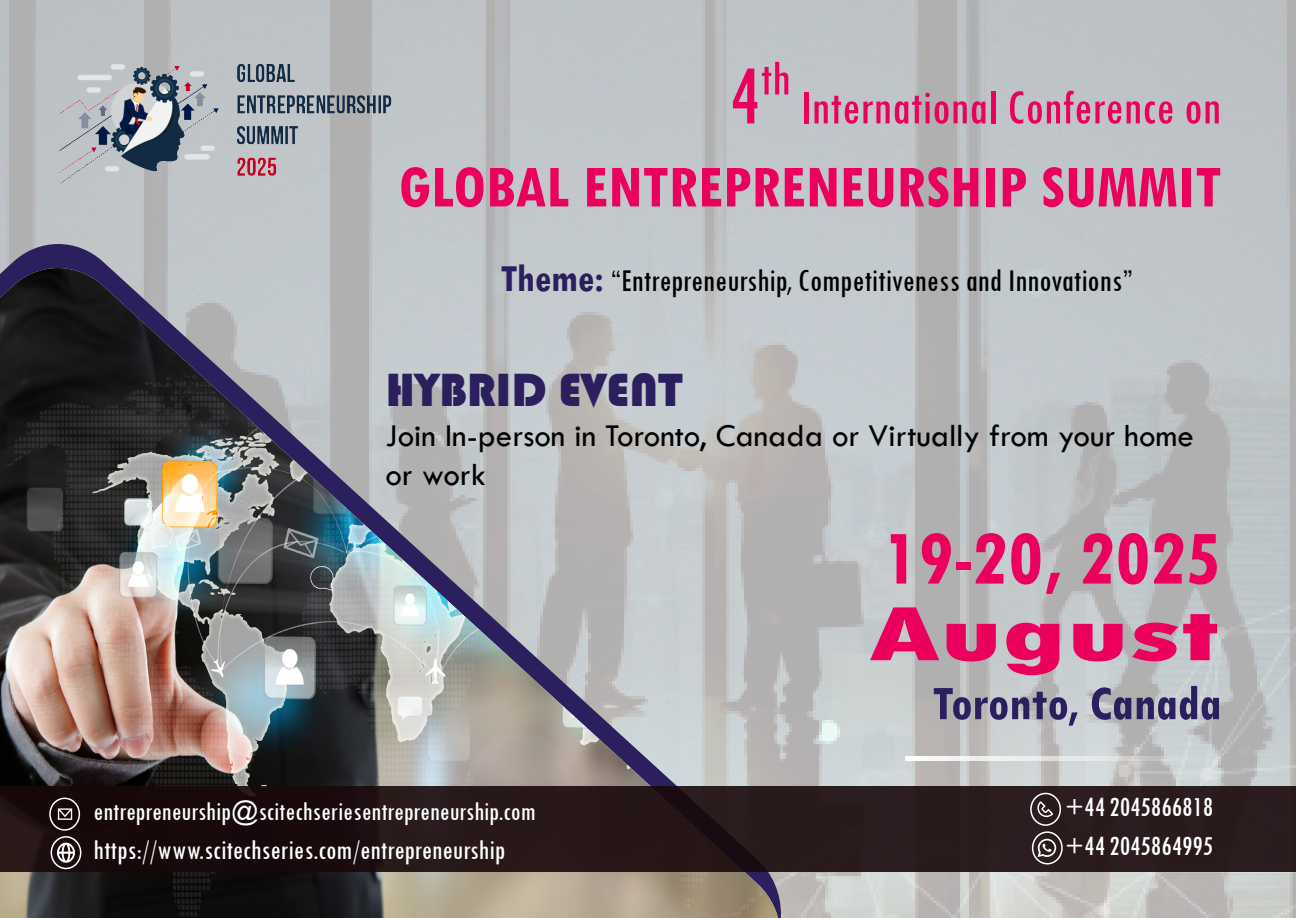
<style>
.page{position:relative;width:1296px;height:918px;background:#fff}
.page>*{position:absolute;margin:0;border:0;box-sizing:border-box;transform-origin:0 0}
.t1{font:700 condensed 81px "Tw Cen";color:#eb005e}
.t2{font:800 condensed 81px "Tw Cen";color:#eb005e;scale:1.67 1}
.t3{font:700 condensed 63px "Tw Cen";color:#eb005e}
.t4{font:condensed 51px "Tw Cen";color:#eb005e}
.t5{font:700 condensed 51px "Tw Cen";color:#2b1f5d}
.t6{font:condensed 50.7px "Tw Cen";color:#eb005e}
.t7{font:48px "Bauhaus 93";color:#2b1f5d}
.t8{font:33px/39.6px "Tw Cen";color:#000}
.t9{font:condensed 33px "Tw Cen";color:#000}
.t10{font:condensed 28.5px/39px "Tw Cen";color:#fff}
.t11{font:condensed 27px "Tw Cen";color:#fff}
.s1{font-size:87px}
.s2{font-weight:700;font-size:40.5px;color:#2b1f5d}
</style>
<div class="page">
<img style="left:0;top:0;width:1296px;height:918px">
<svg style="left:0;top:244px;width:781px;height:24px;background:#b2b5be"></svg>
<img style="left:0;top:268px;width:778px;height:650px">
<div style="left:0;top:786px;width:1296px;height:85px;background:linear-gradient(to right,#1b0c0d,#2f2122)"></div>
<svg style="left:906px;top:757px;width:314px;height:4px"></svg>
<div style="left:49px;top:798px;width:31px;height:33px;border:2px solid #fff;border-radius:50%"></div>
<svg style="left:58px;top:808px;width:14px;height:12px"></svg>
<div style="left:51px;top:836px;width:30px;height:33px;border:2px solid #fff;border-radius:50%"></div>
<svg style="left:57px;top:843px;width:18px;height:20px"></svg>
<div style="left:1032px;top:831px;width:31px;height:34px;border:2px solid #fff;border-radius:50%"></div>
<svg style="left:1038px;top:839px;width:18px;height:18px"></svg>
<div style="left:1030px;top:793px;width:31px;height:33px;border:2px solid #fff;border-radius:50%"></div>
<svg style="left:1036px;top:801px;width:17px;height:16px"></svg>
<img style="left:51px;top:61px;width:345px;height:130px">
<p class="t6" style="left:729px;top:48px;width:63px"><span class="s1">4</span>th</p>
<p class="t4" style="left:800px;top:77px;width:423px">International Conference on</p>
<p class="t3" style="left:398px;top:149px;width:825px">GLOBAL ENTREPRENEURSHIP SUMMIT</p>
<p class="t9" style="left:500px;top:261px;width:634px"><span class="s2">Theme:</span> “Entrepreneurship, Competitiveness and Innovations”</p>
<p class="t7" style="left:385px;top:363px;width:299px">HYBRID EVENT</p>
<p class="t8" style="left:385px;top:416px;width:810px">Join In-person in Toronto, Canada or Virtually from your home or work</p>
<p class="t1" style="left:883px;top:509px;width:340px">19-20, 2025</p>
<p class="t2" style="left:868px;top:586px;width:212px">August</p>
<p class="t11" style="left:94px;top:796px;width:444px">entrepreneurship@scitechseriesentrepreneurship.com</p>
<p class="t10" style="left:94px;top:830px;width:413px">https://www.scitechseries.com/entrepreneurship</p>
<p class="t5" style="left:932px;top:672px;width:291px">Toronto, Canada</p>
<p class="t10" style="left:1065px;top:787px;width:150px">+44 2045866818 +44 2045864995</p>
</div>
